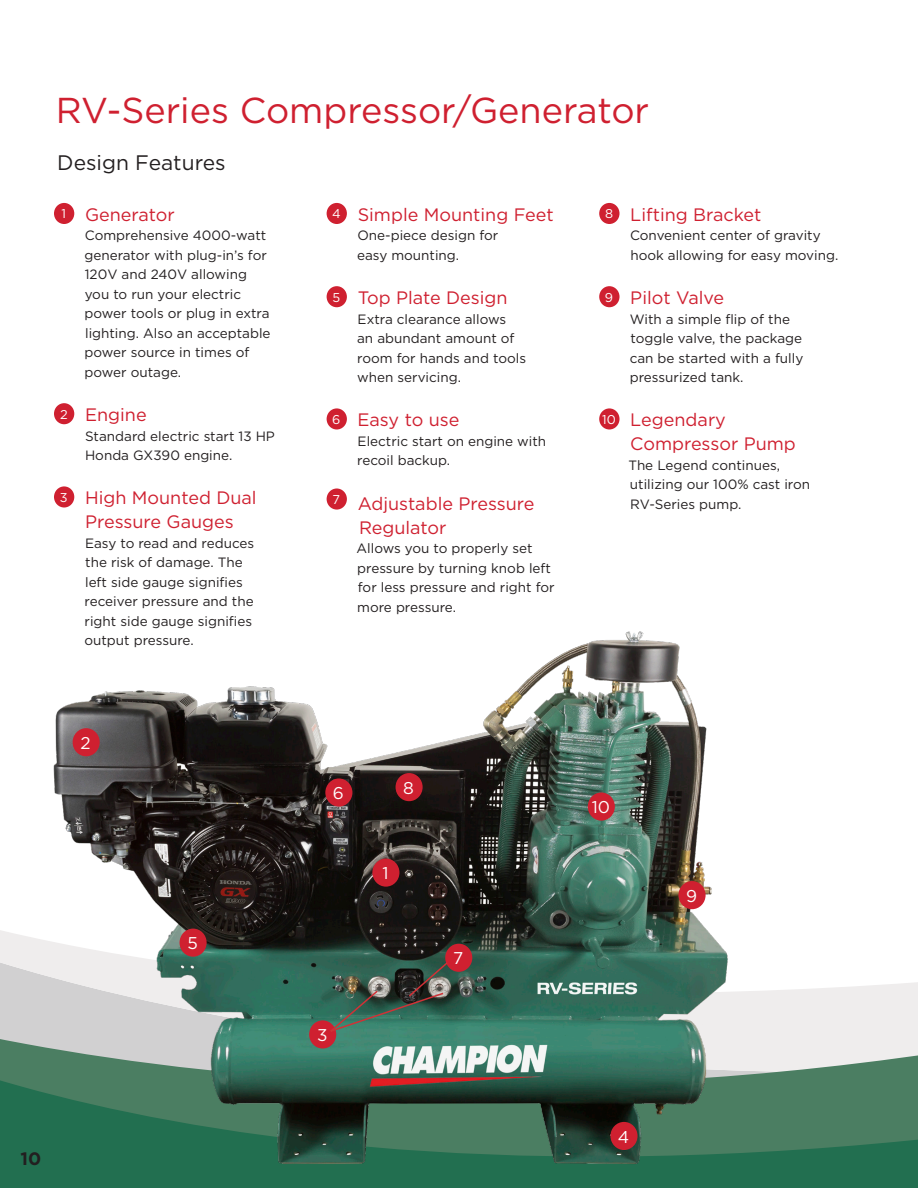
<style>
.page{position:relative;width:918px;height:1188px;background:#fff}
.page>*{position:absolute;margin:0;border:0;box-sizing:border-box;transform-origin:0 0}
.Top_Heading_24_-_see{font:36px "Gotham";color:#cf2030}
.Heading_14{font:21px "Gotham";color:#231f20}
.Heading_12_for_page{font:18px/24px "Gotham";color:#cf2030}
.t1{font:700 18px "Gotham";color:#231f20}
.Callout__10__white{font:16.95px "Gotham";color:#fff}
.Body_Text_9_for_page{font:13.5px/19.5px "Gotham";color:#231f20}
.Callout__10__white-2{font:12.75px "Gotham";color:#fff}
</style>
<div class="page">
<div style="left:54px;top:203px;width:20px;height:21px;background:#cf2030;border-radius:50%"></div>
<div style="left:54px;top:403px;width:20px;height:21px;background:#cf2030;border-radius:50%"></div>
<div style="left:54px;top:486px;width:20px;height:22px;background:#cf2030;border-radius:50%"></div>
<div style="left:327px;top:203px;width:20px;height:21px;background:#cf2030;border-radius:50%"></div>
<div style="left:327px;top:286px;width:20px;height:21px;background:#cf2030;border-radius:50%"></div>
<div style="left:327px;top:408px;width:20px;height:22px;background:#cf2030;border-radius:50%"></div>
<div style="left:327px;top:488px;width:20px;height:22px;background:#cf2030;border-radius:50%"></div>
<div style="left:599px;top:203px;width:21px;height:21px;background:#cf2030;border-radius:50%"></div>
<div style="left:599px;top:286px;width:21px;height:21px;background:#cf2030;border-radius:50%"></div>
<div style="left:599px;top:408px;width:21px;height:22px;background:#cf2030;border-radius:50%"></div>
<svg style="left:0;top:930px;width:918px;height:61px"></svg>
<svg style="left:0;top:991px;width:918px;height:85px;fill:#efeded"></svg>
<svg style="left:0;top:1076px;width:918px;height:112px;fill:#226f50"></svg>
<img style="left:44px;top:631px;width:700px;height:546px">
<div style="left:372px;top:859px;width:27px;height:28px;background:#cf2030;border-radius:50%"></div>
<div style="left:73px;top:728px;width:27px;height:28px;background:#cf2030;border-radius:50%"></div>
<div style="left:309px;top:1020px;width:27px;height:29px;background:#cf2030;border-radius:50%"></div>
<div style="left:678px;top:881px;width:28px;height:28px;background:#cf2030;border-radius:50%"></div>
<div style="left:180px;top:929px;width:27px;height:28px;background:#cf2030;border-radius:50%"></div>
<div style="left:610px;top:1122px;width:28px;height:28px;background:#cf2030;border-radius:50%"></div>
<div style="left:396px;top:773px;width:27px;height:28px;background:#cf2030;border-radius:50%"></div>
<div style="left:325px;top:778px;width:27px;height:29px;background:#cf2030;border-radius:50%"></div>
<div style="left:445px;top:944px;width:27px;height:28px;background:#cf2030;border-radius:50%"></div>
<div style="left:588px;top:792px;width:27px;height:29px;background:#cf2030;border-radius:50%"></div>
<svg style="left:324px;top:961px;width:125px;height:74px"></svg>
<p class="Top_Heading_24_-_see" style="left:56px;top:87px;width:595px">RV-Series Compressor/Generator</p>
<p class="Heading_14" style="left:57px;top:149px;width:170px">Design Features</p>
<p class="Callout__10__white-2" style="left:62px;top:206px;width:6px">1</p>
<p class="Heading_12_for_page" style="left:85px;top:202px;width:91px">Generator</p>
<p class="Body_Text_9_for_page" style="left:84px;top:226px;width:188px">Comprehensive 4000-watt generator with plug-in’s for<br>120V and 240V allowing you to run your electric power tools or plug in extra lighting. Also an acceptable power source in times of power outage.</p>
<p class="Callout__10__white-2" style="left:60px;top:406px;width:9px">2</p>
<p class="Heading_12_for_page" style="left:85px;top:402px;width:63px">Engine</p>
<p class="Body_Text_9_for_page" style="left:85px;top:426px;width:191px">Standard electric start 13 HP<br>Honda GX390 engine.</p>
<p class="Callout__10__white-2" style="left:60px;top:489px;width:9px">3</p>
<p class="Heading_12_for_page" style="left:85px;top:486px;width:173px">High Mounted Dual<br>Pressure Gauges</p>
<p class="Body_Text_9_for_page" style="left:84px;top:533px;width:171px">Easy to read and reduces the risk of damage. The left side gauge signifies receiver pressure and the right side gauge signifies output pressure.</p>
<p class="Callout__10__white-2" style="left:605px;top:206px;width:10px">8</p>
<p class="Heading_12_for_page" style="left:630px;top:202px;width:133px">Lifting Bracket</p>
<p class="Body_Text_9_for_page" style="left:630px;top:226px;width:210px">Convenient center of gravity hook allowing for easy moving.</p>
<p class="Callout__10__white-2" style="left:605px;top:289px;width:10px">9</p>
<p class="Heading_12_for_page" style="left:630px;top:285px;width:95px">Pilot Valve</p>
<p class="Body_Text_9_for_page" style="left:630px;top:309px;width:175px">With a simple flip of the toggle valve, the package can be started with a fully pressurized tank.</p>
<p class="Callout__10__white-2" style="left:602px;top:411px;width:15px">10</p>
<p class="Heading_12_for_page" style="left:630px;top:408px;width:167px">Legendary<br>Compressor Pump</p>
<p class="Body_Text_9_for_page" style="left:628px;top:455px;width:183px">The Legend continues, utilizing our 100% cast iron<br>RV-Series pump.</p>
<p class="Callout__10__white-2" style="left:332px;top:206px;width:10px">4</p>
<p class="Heading_12_for_page" style="left:358px;top:202px;width:198px">Simple Mounting Feet</p>
<p class="Body_Text_9_for_page" style="left:357px;top:226px;width:143px">One-piece design for easy mounting.</p>
<p class="Callout__10__white-2" style="left:333px;top:289px;width:9px">5</p>
<p class="Heading_12_for_page" style="left:358px;top:285px;width:151px">Top Plate Design</p>
<p class="Body_Text_9_for_page" style="left:357px;top:309px;width:170px">Extra clearance allows<br>an abundant amount of room for hands and tools when servicing.</p>
<p class="Callout__10__white-2" style="left:332px;top:411px;width:10px">6</p>
<p class="Heading_12_for_page" style="left:357px;top:408px;width:103px">Easy to use</p>
<p class="Body_Text_9_for_page" style="left:357px;top:431px;width:190px">Electric start on engine with recoil backup.</p>
<p class="Callout__10__white-2" style="left:333px;top:491px;width:9px">7</p>
<p class="Heading_12_for_page" style="left:358px;top:491px;width:178px">Adjustable Pressure<br>Regulator</p>
<p class="Body_Text_9_for_page" style="left:357px;top:538px;width:200px">Allows you to properly set pressure by turning knob left for less pressure and right for more pressure.</p>
<p class="Callout__10__white" style="left:81px;top:732px;width:12px">2</p>
<p class="Callout__10__white" style="left:187px;top:932px;width:12px">5</p>
<p class="Callout__10__white" style="left:333px;top:782px;width:13px">6</p>
<p class="Callout__10__white" style="left:403px;top:777px;width:12px">8</p>
<p class="Callout__10__white" style="left:382px;top:862px;width:8px">1</p>
<p class="Callout__10__white" style="left:317px;top:1024px;width:12px">3</p>
<p class="Callout__10__white" style="left:453px;top:948px;width:12px">7</p>
<p class="Callout__10__white" style="left:592px;top:796px;width:20px">10</p>
<p class="Callout__10__white" style="left:686px;top:885px;width:13px">9</p>
<h3 class="t1" style="left:20px;top:1147px;width:22px">10</h3>
<p class="Callout__10__white" style="left:618px;top:1126px;width:13px">4</p>
</div>
